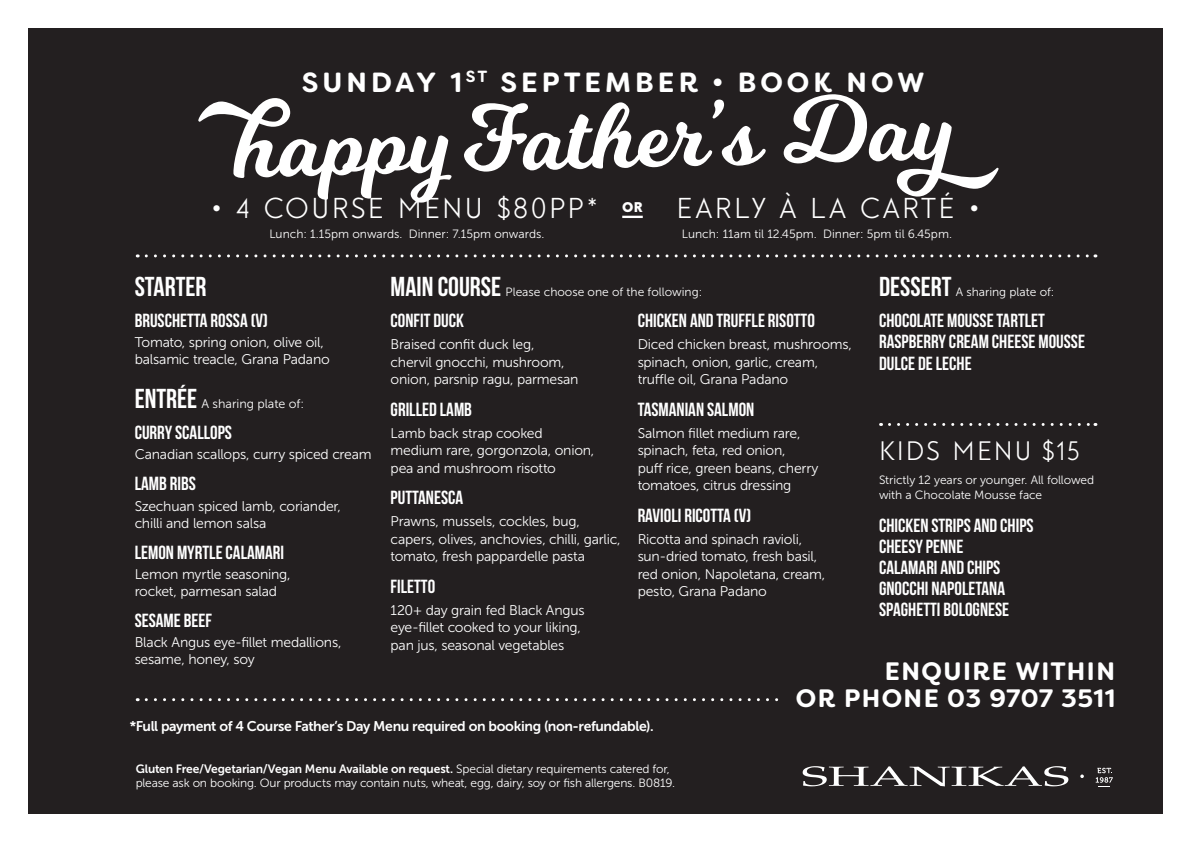
<style>
.page{position:relative;width:1191px;height:842px;background:#fff}
.page>*{position:absolute;margin:0;border:0;box-sizing:border-box;transform-origin:0 0}
._2015_h1{font:93px "Milkshake";color:#fff}
.t1{font:300 27.7px "Guess Sans";letter-spacing:.09em;color:#fff}
.t2{font:700 27.7px "Filson Soft";letter-spacing:.145em;color:#fff}
._2015_h1-2{font:27.4px "Bebas Neue";color:#fff}
.t3{font:300 25.7px "Guess Sans";letter-spacing:.09em;color:#fff}
.t4{font:700 25.2px/27px "Filson Soft";letter-spacing:.055em;color:#fff;text-align:right}
._2015_h2{font:19px "Bebas Neue";color:#fff}
._2017_body{font:14px/17.5px "Museo Sans 300";letter-spacing:-.015em;color:#fff}
._2013_body{font:14px "Museo Sans 700";letter-spacing:-.025em;color:#fff}
._2015_h1-3{font:12.5px "Museo Sans 300";color:#fff}
._2013_body-2{font:12px/14px "Museo Sans 300";letter-spacing:-.015em;color:#fff}
._2015_h1-4{font:12px "Museo Sans 300";color:#fff}
._2017_body-2{font:12px/15px "Museo Sans 300";letter-spacing:-.005em;color:#fff}
.s1{font-family:"Bebas Neue";font-size:27.4px}
.s2{font-family:"Museo Sans 700"}
</style>
<div class="page">
<div style="left:28px;top:28px;width:1134px;height:786px;background:#231f20"></div>
<svg style="left:889px;top:423px;width:207px;height:3px"></svg>
<svg style="left:146px;top:254px;width:950px;height:3px"></svg>
<svg style="left:146px;top:698px;width:633px;height:3px"></svg>
<svg style="left:802px;top:766px;width:266px;height:20px"></svg>
<svg style="left:1095px;top:768px;width:17px;height:19px"></svg>
<hr style="left:622px;top:216px;width:21px;height:2px;background:#fff">
<p class="t2" style="left:302px;top:64px;width:624px">SUNDAY 1<sup>ST</sup> SEPTEMBER • BOOK NOW</p>
<p class="_2015_h1" style="left:233px;top:77px;width:724px;rotate:-1deg">happy Father’s Day</p>
<p class="t1" style="left:211px;top:192px;width:771px">• 4 COURSE MENU $80PP* <sup>OR</sup> EARLY À LA CARTÉ •</p>
<p class="_2015_h1-4" style="left:269px;top:227px;width:276px">Lunch: 1.15pm onwards. Dinner: 7.15pm onwards.</p>
<p class="_2015_h1-4" style="left:682px;top:227px;width:272px">Lunch: 11am til 12.45pm. Dinner: 5pm til 6.45pm.</p>
<p class="_2015_h1-2" style="left:135px;top:271px;width:73px">STARTER</p>
<p class="_2015_h2" style="left:135px;top:310px;width:135px">BRUSCHETTA ROSSA (V)</p>
<p class="_2017_body" style="left:135px;top:333px;width:197px;line-height:17px">Tomato, spring onion, olive oil, balsamic treacle, Grana Padano</p>
<p class="_2015_h1-3" style="left:135px;top:397px;width:171px"><span class="s1">ENTRÉE</span> A sharing plate of:</p>
<p class="_2015_h2" style="left:135px;top:422px;width:99px">CURRY SCALLOPS</p>
<p class="_2017_body" style="left:135px;top:445px;width:238px">Canadian scallops, curry spiced cream</p>
<p class="_2015_h2" style="left:135px;top:473px;width:63px">LAMB RIBS</p>
<p class="_2017_body" style="left:135px;top:498px;width:208px;line-height:17px">Szechuan spiced lamb, coriander, chilli and lemon salsa</p>
<p class="_2015_h2" style="left:135px;top:542px;width:151px">LEMON MYRTLE CALAMARI</p>
<p class="_2017_body" style="left:135px;top:566px;width:157px;line-height:17px">Lemon myrtle seasoning, rocket, parmesan salad</p>
<p class="_2015_h2" style="left:135px;top:610px;width:79px">SESAME BEEF</p>
<p class="_2017_body" style="left:135px;top:634px;width:208px;line-height:17px">Black Angus eye-fillet medallions, sesame, honey, soy</p>
<p class="_2015_h1-2" style="left:390px;top:271px;width:112px">MAIN COURSE</p>
<p class="_2015_h1-4" style="left:505px;top:285px;width:198px">Please choose one of the following:</p>
<p class="_2015_h2" style="left:390px;top:310px;width:75px">CONFIT DUCK</p>
<p class="_2017_body" style="left:390px;top:336px;width:189px">Braised confit duck leg, chervil gnocchi, mushroom, onion, parsnip ragu, parmesan</p>
<p class="_2015_h2" style="left:390px;top:399px;width:83px">GRILLED LAMB</p>
<p class="_2017_body" style="left:390px;top:424px;width:205px">Lamb back strap cooked medium rare, gorgonzola, onion, pea and mushroom risotto</p>
<p class="_2015_h2" style="left:390px;top:487px;width:74px">PUTTANESCA</p>
<p class="_2017_body" style="left:390px;top:513px;width:231px">Prawns, mussels, cockles, bug, capers, olives, anchovies, chilli, garlic, tomato, fresh pappardelle pasta</p>
<p class="_2015_h2" style="left:390px;top:576px;width:46px">FILETTO</p>
<p class="_2017_body" style="left:390px;top:601px;width:195px">120+ day grain fed Black Angus eye-fillet cooked to your liking, pan jus, seasonal vegetables</p>
<p class="_2015_h2" style="left:637px;top:310px;width:179px">CHICKEN AND TRUFFLE RISOTTO</p>
<p class="_2017_body" style="left:637px;top:336px;width:216px">Diced chicken breast, mushrooms, spinach, onion, garlic, cream, truffle oil, Grana Padano</p>
<p class="_2015_h2" style="left:637px;top:399px;width:118px">TASMANIAN SALMON</p>
<p class="_2017_body" style="left:637px;top:424px;width:182px">Salmon fillet medium rare, spinach, feta, red onion,<br>puff rice, green beans, cherry tomatoes, citrus dressing</p>
<p class="_2015_h2" style="left:637px;top:505px;width:115px">RAVIOLI RICOTTA (V)</p>
<p class="_2017_body" style="left:637px;top:530px;width:189px">Ricotta and spinach ravioli, sun-dried tomato, fresh basil, red onion, Napoletana, cream, pesto, Grana Padano</p>
<p class="_2015_h1-2" style="left:879px;top:271px;width:74px">DESSERT</p>
<p class="_2015_h1-4" style="left:955px;top:285px;width:100px">A sharing plate of:</p>
<p class="_2015_h2" style="left:879px;top:310px;width:167px">CHOCOLATE MOUSSE TARTLET</p>
<p class="_2015_h2" style="left:879px;top:331px;width:207px">RASPBERRY CREAM CHEESE MOUSSE</p>
<p class="_2015_h2" style="left:879px;top:353px;width:94px">DULCE DE LECHE</p>
<p class="t3" style="left:879px;top:436px;width:201px">KIDS MENU $15</p>
<p class="_2017_body-2" style="left:879px;top:472px;width:217px">Strictly 12 years or younger. All followed with a Chocolate Mousse face</p>
<p class="_2015_h2" style="left:879px;top:515px;width:156px">CHICKEN STRIPS AND CHIPS</p>
<p class="_2015_h2" style="left:879px;top:536px;width:86px">CHEESY PENNE</p>
<p class="_2015_h2" style="left:879px;top:557px;width:123px">CALAMARI AND CHIPS</p>
<p class="_2015_h2" style="left:879px;top:578px;width:127px">GNOCCHI NAPOLETANA</p>
<p class="_2015_h2" style="left:879px;top:599px;width:132px">SPAGHETTI BOLOGNESE</p>
<p class="t4" style="left:796px;top:658px;width:321px">ENQUIRE WITHIN<br>OR PHONE 03 9707 3511</p>
<p class="_2013_body" style="left:130px;top:719px;width:525px">*Full payment of 4 Course Father’s Day Menu required on booking (non-refundable).</p>
<p class="_2013_body-2" style="left:136px;top:761px;width:541px"><span class="s2">Gluten Free/Vegetarian/Vegan Menu Available on request.</span> Special dietary requirements catered for, please ask on booking. Our products may contain nuts, wheat, egg, dairy, soy or fish allergens. B0819.</p>
</div>
